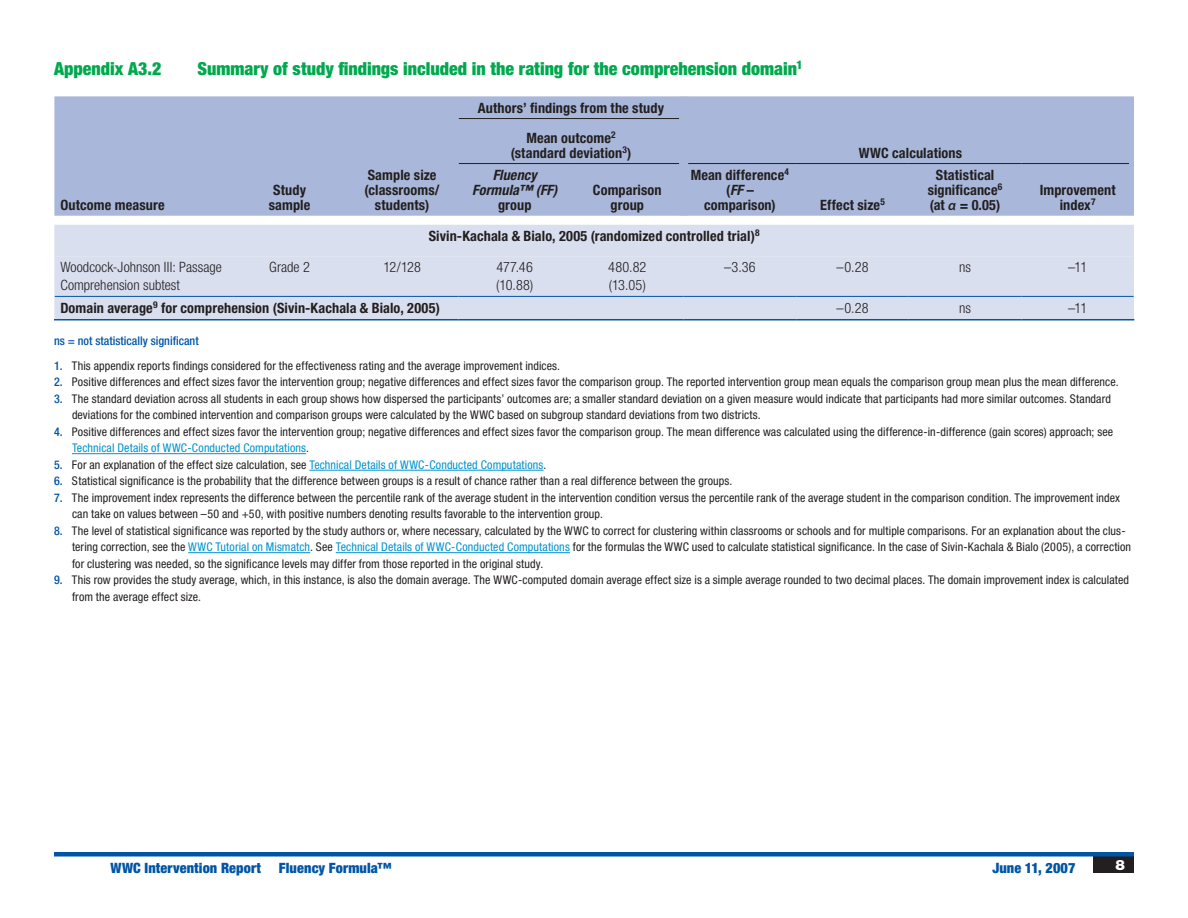
<style>
.page{position:relative;width:1188px;height:918px;background:#fff}
.page>*{position:absolute;margin:0;border:0;box-sizing:border-box;transform-origin:0 0}
.zz_app__title{font:900 condensed 18px "Helvetica Neue LT Std";color:#00a94e}
.zz_table_stubs{font:700 condensed 14.25px/15px "Helvetica Neue LT Std";letter-spacing:.01em;color:#231f20;text-align:center}
.zz_table_body{font:300 condensed 14.25px/18px "Helvetica Neue LT Std";letter-spacing:.005em;color:#231f20}
.t1{font:900 condensed 14.25px "Helvetica Neue LT Std";letter-spacing:.01em;color:#0155a5}
.t2{font:italic 700 condensed 14.25px/15px "Helvetica Neue LT Std";letter-spacing:.005em;color:#231f20;text-align:center}
.t3{font:900 14.25px "Helvetica Neue LT Std";color:#fff}
.zz_table_note_no_spa{font:condensed 12px/16.5px "Helvetica Neue LT Std";letter-spacing:.01em;color:#231f20}
.zz_table_note{font:condensed 12px "Helvetica Neue LT Std";letter-spacing:.005em;color:#231f20}
.zz_table_note-2{font:500 condensed 12px "Helvetica Neue LT Std";color:#0155a5}
.s1{font-style:normal}
.s2{font-style:italic}
.s3{font-family:"Myriad Pro";font-weight:600;font-style:italic;font-stretch:normal}
.s4{font-weight:500;color:#0155a5}
.s5{color:#0093d0}
</style>
<div class="page">
<div style="left:1094px;top:856px;width:40px;height:17px;background:#231f20"></div>
<hr style="left:54px;top:852px;width:1080px;height:4px;background:#0155a5">
<hr style="left:72px;top:453px;width:234px;height:1px;background:#0093d0">
<hr style="left:309px;top:470px;width:235px;height:1px;background:#0093d0">
<hr style="left:188px;top:552px;width:122px;height:1px;background:#0093d0">
<hr style="left:336px;top:552px;width:234px;height:1px;background:#0093d0">
<div style="left:54px;top:96px;width:1080px;height:120px;background:#a9b8da"></div>
<div style="left:54px;top:225px;width:1080px;height:94px;background:#d9dfef"></div>
<div style="left:54px;top:256px;width:1080px;height:40px;background:#d9dfef"></div>
<hr style="left:459px;top:163px;width:112px;height:1px;background:#231f20">
<hr style="left:571px;top:163px;width:108px;height:1px;background:#231f20">
<hr style="left:459px;top:118px;width:112px;height:1px;background:#231f20">
<hr style="left:571px;top:118px;width:108px;height:1px;background:#231f20">
<hr style="left:688px;top:163px;width:108px;height:1px;background:#231f20">
<hr style="left:796px;top:163px;width:113px;height:1px;background:#231f20">
<hr style="left:909px;top:163px;width:112px;height:1px;background:#231f20">
<hr style="left:1021px;top:163px;width:113px;height:1px;background:#231f20">
<div style="left:679px;top:97px;width:9px;height:22px;background:#a9b8da"></div>
<div style="left:679px;top:119px;width:9px;height:45px;background:#a9b8da"></div>
<div style="left:679px;top:164px;width:9px;height:51px;background:#a9b8da"></div>
<hr style="left:54px;top:319px;width:179px;height:1px;background:#0155a5">
<hr style="left:233px;top:319px;width:113px;height:1px;background:#0155a5">
<hr style="left:346px;top:319px;width:112px;height:1px;background:#0155a5">
<hr style="left:458px;top:319px;width:113px;height:1px;background:#0155a5">
<hr style="left:571px;top:319px;width:113px;height:1px;background:#0155a5">
<hr style="left:684px;top:319px;width:112px;height:1px;background:#0155a5">
<hr style="left:796px;top:319px;width:113px;height:1px;background:#0155a5">
<hr style="left:909px;top:319px;width:112px;height:1px;background:#0155a5">
<hr style="left:1021px;top:319px;width:113px;height:1px;background:#0155a5">
<hr style="left:55px;top:296px;width:178px;height:1px;background:#0155a5">
<hr style="left:233px;top:296px;width:113px;height:1px;background:#0155a5">
<hr style="left:346px;top:296px;width:112px;height:1px;background:#0155a5">
<hr style="left:458px;top:296px;width:113px;height:1px;background:#0155a5">
<hr style="left:571px;top:296px;width:113px;height:1px;background:#0155a5">
<hr style="left:684px;top:296px;width:112px;height:1px;background:#0155a5">
<hr style="left:796px;top:296px;width:113px;height:1px;background:#0155a5">
<hr style="left:909px;top:296px;width:112px;height:1px;background:#0155a5">
<hr style="left:1021px;top:296px;width:113px;height:1px;background:#0155a5">
<hr style="left:1130px;top:155px;width:4px;height:38px;background:#a9b8da">
<p class="zz_app__title" style="left:54px;top:58px;width:109px">Appendix A3.2</p>
<p class="zz_app__title" style="left:197px;top:58px;width:607px">Summary of study findings included in the rating for the comprehension domain<sup>1</sup></p>
<p class="zz_table_stubs" style="left:478px;top:100px;width:188px">Authors’ findings from the study</p>
<p class="zz_table_stubs" style="left:60px;top:197px;width:106px">Outcome measure</p>
<p class="zz_table_stubs" style="left:269px;top:182px;width:43px">Study sample</p>
<p class="zz_table_stubs" style="left:526px;top:130px;width:91px">Mean outcome<sup>2</sup></p>
<p class="zz_table_stubs" style="left:511px;top:145px;width:122px">(standard deviation<sup>3</sup>)</p>
<p class="zz_table_stubs" style="left:365px;top:167px;width:77px">Sample size (classrooms/ students)</p>
<p class="t2" style="left:472px;top:167px;width:86px">Fluency<br>Formula™ (FF) <span class="s1">group</span></p>
<p class="zz_table_stubs" style="left:593px;top:182px;width:70px">Comparison group</p>
<p class="zz_table_stubs" style="left:691px;top:167px;width:100px">Mean difference<sup>4</sup></p>
<p class="zz_table_stubs" style="left:704px;top:182px;width:73px">(<span class="s2">FF</span> – comparison)</p>
<p class="zz_table_stubs" style="left:429px;top:228px;width:332px">Sivin-Kachala &amp; Bialo, 2005 (randomized controlled trial)<sup>8</sup></p>
<p class="zz_table_stubs" style="left:859px;top:145px;width:105px">WWC calculations</p>
<p class="zz_table_stubs" style="left:820px;top:197px;width:66px">Effect size<sup>5</sup></p>
<p class="zz_table_stubs" style="left:928px;top:167px;width:76px">Statistical significance<sup>6</sup></p>
<p class="zz_table_stubs" style="left:930px;top:197px;width:72px">(at <span class="s3">α</span> = 0.05)</p>
<p class="zz_table_stubs" style="left:1040px;top:182px;width:77px">Improvement index<sup>7</sup></p>
<p class="zz_table_body" style="left:60px;top:258px;width:163px">Woodcock-Johnson III: Passage<br>Comprehension subtest</p>
<p class="zz_table_body" style="left:269px;top:258px;width:42px">Grade 2</p>
<p class="zz_table_body" style="left:383px;top:258px;width:39px">12/128</p>
<p class="zz_table_body" style="left:497px;top:258px;width:38px">477.46</p>
<p class="zz_table_body" style="left:496px;top:276px;width:38px">(10.88)</p>
<p class="zz_table_body" style="left:608px;top:258px;width:40px">480.82</p>
<p class="zz_table_body" style="left:609px;top:276px;width:38px">(13.05)</p>
<p class="zz_table_body" style="left:724px;top:258px;width:33px">–3.36</p>
<p class="zz_table_body" style="left:837px;top:258px;width:33px">–0.28</p>
<p class="zz_table_body" style="left:959px;top:258px;width:13px">ns</p>
<p class="zz_table_body" style="left:1068px;top:258px;width:21px">–11</p>
<p class="zz_table_stubs" style="left:60px;top:300px;width:381px">Domain average<sup>9</sup> for comprehension (Sivin-Kachala &amp; Bialo, 2005)</p>
<p class="zz_table_body" style="left:837px;top:298px;width:33px">–0.28</p>
<p class="zz_table_body" style="left:959px;top:298px;width:13px">ns</p>
<p class="zz_table_body" style="left:1068px;top:298px;width:21px">–11</p>
<p class="zz_table_note-2" style="left:54px;top:334px;width:146px">ns = not statistically significant</p>
<p class="zz_table_note" style="left:54px;top:359px;width:508px"><span class="s4">1.</span> This appendix reports findings considered for the effectiveness rating and the average improvement indices.</p>
<p class="zz_table_note_no_spa" style="left:54px;top:374px;width:1066px"><span class="s4">2.</span> Positive differences and effect sizes favor the intervention group; negative differences and effect sizes favor the comparison group. The reported intervention group mean equals the comparison group mean plus the mean difference.</p>
<p class="zz_table_note_no_spa" style="left:72px;top:390px;width:1041px;text-indent:-18px"><span class="s4">3.</span> The standard deviation across all students in each group shows how dispersed the participants’ outcomes are; a smaller standard deviation on a given measure would indicate that participants had more similar outcomes. Standard deviations for the combined intervention and comparison groups were calculated by the WWC based on subgroup standard deviations from two districts.</p>
<p class="zz_table_note_no_spa" style="left:72px;top:423px;width:1043px;text-indent:-18px"><span class="s4">4.</span> Positive differences and effect sizes favor the intervention group; negative differences and effect sizes favor the comparison group. The mean difference was calculated using the difference-in-difference (gain scores) approach; see<br><span class="s5">Technical Details of WWC-Conducted Computations</span>.</p>
<p class="zz_table_note_no_spa" style="left:54px;top:456px;width:494px"><span class="s4">5.</span> For an explanation of the effect size calculation, see <span class="s5">Technical Details of WWC-Conducted Computations</span>.</p>
<p class="zz_table_note_no_spa" style="left:54px;top:473px;width:680px"><span class="s4">6.</span> Statistical significance is the probability that the difference between groups is a result of chance rather than a real difference between the groups.</p>
<p class="zz_table_note_no_spa" style="left:72px;top:489px;width:1049px;text-indent:-18px"><span class="s4">7.</span> The improvement index represents the difference between the percentile rank of the average student in the intervention condition versus the percentile rank of the average student in the comparison condition. The improvement index can take on values between –50 and +50, with positive numbers denoting results favorable to the intervention group.</p>
<p class="zz_table_note_no_spa" style="left:72px;top:522px;width:1061px;text-indent:-18px"><span class="s4">8.</span> The level of statistical significance was reported by the study authors or, where necessary, calculated by the WWC to correct for clustering within classrooms or schools and for multiple comparisons. For an explanation about the clus&shy;tering correction, see the <span class="s5">WWC Tutorial on Mismatch</span>. See <span class="s5">Technical Details of WWC-Conducted Computations</span> for the formulas the WWC used to calculate statistical significance. In the case of Sivin-Kachala &amp; Bialo (2005), a correction for clustering was needed, so the significance levels may differ from those reported in the original study.</p>
<p class="zz_table_note_no_spa" style="left:72px;top:572px;width:1059px;text-indent:-18px"><span class="s4">9.</span> This row provides the study average, which, in this instance, is also the domain average. The WWC-computed domain average effect size is a simple average rounded to two decimal places. The domain improvement index is calculated from the average effect size.</p>
<p class="t1" style="left:111px;top:859px;width:152px">WWC Intervention Report</p>
<p class="t1" style="left:279px;top:859px;width:114px">Fluency Formula™</p>
<p class="t1" style="left:992px;top:859px;width:85px">June 11, 2007</p>
<p class="t3" style="left:1115px;top:856px;width:11px">8</p>
</div>
